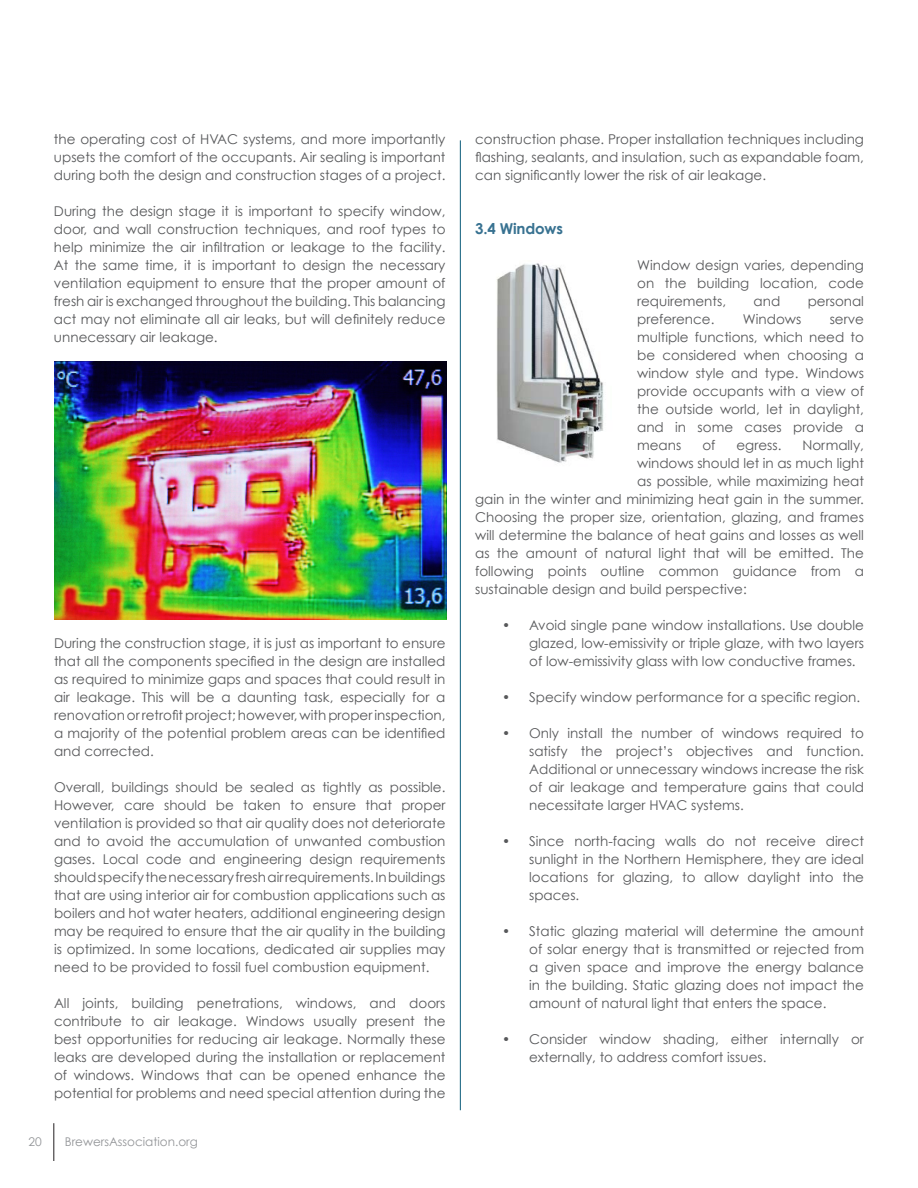
<style>
.page{position:relative;width:918px;height:1188px;background:#fff}
.page>*{position:absolute;margin:0;border:0;box-sizing:border-box;transform-origin:0 0}
.headers{font:700 15px "Century Gothic";letter-spacing:-.01em;color:#387291}
.text{font:13.5px/18px "Century Gothic";color:#57585a;text-align:justify}
.t1{font:12px "Century Gothic";color:#939598}
</style>
<div class="page">
<hr style="left:54px;top:1123px;width:1px;height:38px;background:#231f20">
<img style="left:496px;top:263px;width:108px;height:200px">
<img style="left:54px;top:362px;width:392px;height:257px">
<hr style="left:460px;top:140px;width:1px;height:970px;background:#0c5c7b">
<p class="text" style="left:54px;top:130px;width:393px">the operating cost of HVAC systems, and more importantly upsets the comfort of the occupants. Air sealing is important during both the design and construction stages of a project.</p>
<p class="text" style="left:54px;top:202px;width:393px">During the design stage it is important to specify window, door, and wall construction techniques, and roof types to help minimize the air infiltration or leakage to the facility.<br>At the same time, it is important to design the necessary ventilation equipment to ensure that the proper amount of fresh air is exchanged throughout the building. This balancing act may not eliminate all air leaks, but will definitely reduce unnecessary air leakage.</p>
<p class="text" style="left:54px;top:634px;width:393px">During the construction stage, it is just as important to ensure that all the components specified in the design are installed as required to minimize gaps and spaces that could result in air leakage. This will be a daunting task, especially for a renovation or retrofit project; however, with proper inspection, a majority of the potential problem areas can be identified and corrected.</p>
<p class="text" style="left:54px;top:778px;width:393px">Overall, buildings should be sealed as tightly as possible.<br>However, care should be taken to ensure that proper ventilation is provided so that air quality does not deteriorate and to avoid the accumulation of unwanted combustion gases. Local code and engineering design requirements should specify the necessary fresh air requirements. In buildings that are using interior air for combustion applications such as boilers and hot water heaters, additional engineering design may be required to ensure that the air quality in the building is optimized. In some locations, dedicated air supplies may need to be provided to fossil fuel combustion equipment.</p>
<p class="text" style="left:54px;top:994px;width:393px">All joints, building penetrations, windows, and doors contribute to air leakage. Windows usually present the best opportunities for reducing air leakage. Normally these leaks are developed during the installation or replacement of windows. Windows that can be opened enhance the potential for problems and need special attention during the</p>
<p class="t1" style="left:28px;top:1134px;width:15px">20</p>
<p class="t1" style="left:65px;top:1134px;width:135px">BrewersAssociation.org</p>
<p class="text" style="left:475px;top:130px;width:390px">construction phase. Proper installation techniques including flashing, sealants, and insulation, such as expandable foam, can significantly lower the risk of air leakage.</p>
<p class="headers" style="left:475px;top:219px;width:89px">3.4 Windows</p>
<p class="text" style="left:637px;top:256px;width:228px">Window design varies, depending on the building location, code requirements,</p>
<p class="text" style="left:754px;top:292px;width:28px">and</p>
<p class="text" style="left:808px;top:292px;width:58px">personal</p>
<p class="text" style="left:637px;top:310px;width:79px">preference.</p>
<p class="text" style="left:743px;top:310px;width:60px">Windows</p>
<p class="text" style="left:637px;top:310px;width:228px;text-indent:192px">serve multiple functions, which need to be considered when choosing a window style and type. Windows provide occupants with a view of the outside world, let in daylight, and in some cases provide a means</p>
<p class="text" style="left:702px;top:436px;width:15px">of</p>
<p class="text" style="left:737px;top:436px;width:46px">egress.</p>
<p class="text" style="left:802px;top:436px;width:63px">Normally,</p>
<p class="text" style="left:637px;top:454px;width:228px">windows should let in as much light</p>
<p class="text" style="left:637px;top:472px;width:228px">as possible, while maximizing heat</p>
<p class="text" style="left:475px;top:490px;width:390px">gain in the winter and minimizing heat gain in the summer.</p>
<p class="text" style="left:475px;top:508px;width:390px">Choosing the proper size, orientation, glazing, and frames</p>
<p class="text" style="left:475px;top:526px;width:390px">will determine the balance of heat gains and losses as well</p>
<p class="text" style="left:475px;top:544px;width:390px">as the amount of natural light that will be emitted. The</p>
<p class="text" style="left:475px;top:562px;width:390px">following points outline common guidance from a</p>
<p class="text" style="left:475px;top:580px;width:273px">sustainable design and build perspective:</p>
<p class="text" style="left:529px;top:616px;width:336px;text-indent:-27px">• Avoid single pane window installations. Use double glazed, low-emissivity or triple glaze, with two layers of low-emissivity glass with low conductive frames.</p>
<p class="text" style="left:502px;top:688px;width:360px">• Specify window performance for a specific region.</p>
<p class="text" style="left:529px;top:724px;width:336px;text-indent:-27px">• Only install the number of windows required to satisfy the project’s objectives and function.<br>Additional or unnecessary windows increase the risk of air leakage and temperature gains that could necessitate larger HVAC systems.</p>
<p class="text" style="left:529px;top:832px;width:336px;text-indent:-27px">• Since north-facing walls do not receive direct sunlight in the Northern Hemisphere, they are ideal locations for glazing, to allow daylight into the spaces.</p>
<p class="text" style="left:529px;top:922px;width:336px;text-indent:-27px">• Static glazing material will determine the amount of solar energy that is transmitted or rejected from a given space and improve the energy balance in the building. Static glazing does not impact the amount of natural light that enters the space.</p>
<p class="text" style="left:529px;top:1030px;width:336px;text-indent:-27px">• Consider window shading, either internally or externally, to address comfort issues.</p>
</div>
